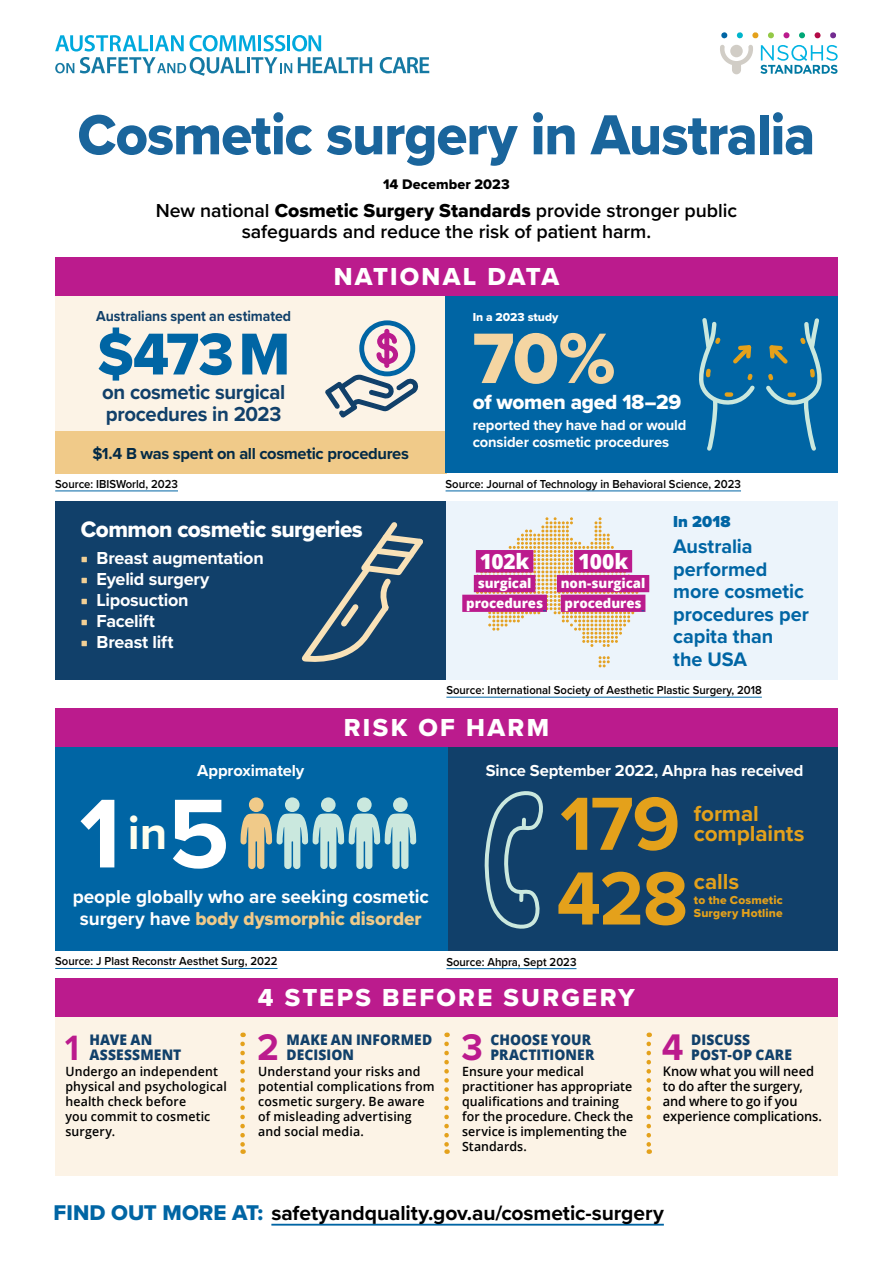
<style>
.page{position:relative;width:893px;height:1263px;background:#fff}
.page>*{position:absolute;margin:0;border:0;box-sizing:border-box;transform-origin:0 0}
.t1{font:700 101.4px "Proxima Nova";color:#fff}
.t2{font:700 78px "Proxima Nova";letter-spacing:-.015em;color:#e4a11b}
.t3{font:700 78px "Proxima Nova";letter-spacing:-.015em;color:#e4a11b;scale:.95 1}
.t4{font:73.95px "Proxima Nova Extrabld";color:#f4d5a2}
.t5{font:61.2px "Proxima Nova Extrabld";color:#0065a4;scale:.96 1}
.t6{font:58.5px "Proxima Nova Extrabld";letter-spacing:-.02em;color:#1a659c;scale:.96 1}
.t7{font:700 38.4px "Proxima Nova";color:#bb1b8d;scale:.95 1}
.t8{font:700 33.9px "Open Sans";color:#bb1b8d;scale:.95 1}
.t9{font:25.5px "Proxima Nova Extrabld";letter-spacing:.09em;color:#fff}
.t10{font:23.25px "Proxima Nova Extrabld";letter-spacing:-.025em;color:#fff}
.t11{font:700 22.5px/47.4px "Proxima Nova";letter-spacing:-.005em;color:#e4a11b}
.t12{font:21.15px "Proxima Nova Extrabld";letter-spacing:-.01em;color:#fff}
.t13{font:700 21px "Proxima Nova";letter-spacing:-.005em;color:#000}
.t14{font:700 21px/22.5px "Proxima Nova";letter-spacing:-.015em;color:#11406a}
.t15{font:800 21px "Open Sans";letter-spacing:-.015em;color:#fff}
.t16{font:700 20.25px/22.5px "Proxima Nova";letter-spacing:-.005em;color:#0065a4}
.t17{font:600 19.5px/21px "Proxima Nova";letter-spacing:-.005em;color:#000;text-align:center}
.t18{font:700 19.35px/21.5px "Proxima Nova";letter-spacing:-.005em;color:#fff;text-align:center}
.t19{font:700 18px/21px "Proxima Nova";letter-spacing:-.015em;color:#fff}
.t20{font:700 16.5px "Proxima Nova";letter-spacing:-.01em;color:#fff}
.t21{font:700 16.5px "Proxima Nova";letter-spacing:-.02em;color:#032a46}
.t22{font:900 16.5px "Proxima Nova";letter-spacing:.005em;color:#0065a4}
.t23{font:700 15px/16.5px "Proxima Nova";letter-spacing:-.005em;color:#fff}
.t24{font:700 15px "Proxima Nova";letter-spacing:-.005em;color:#11406a;scale:.94 1}
.t25{font:800 14.55px/15px "Open Sans";letter-spacing:.005em;color:#11406a;scale:.95 1}
.t26{font:14.4px "Proxima Nova Extrabld";letter-spacing:.005em;color:#000}
.t27{font:600 13.2px/15px "Open Sans";letter-spacing:-.01em;color:#000}
.t28{font:800 13.2px/19.6px "Open Sans";letter-spacing:-.005em;color:#fff}
.t29{font:600 12.75px/15px "Open Sans";letter-spacing:.01em;color:#000}
.t30{font:600 12px "Proxima Nova";color:#000;scale:.94 1}
.t31{font:12px/13.5px "Proxima Nova Extrabld";letter-spacing:.015em;color:#e4a11b}
.t32{font:12px "Proxima Nova Extrabld";letter-spacing:.005em;color:#fff}
.s1{font-family:"Proxima Nova Extrabld";font-weight:400}
.s2{font-family:"Entypo";font-weight:400;color:#f2d096}
.s3{font-family:"Proxima Nova Extrabld";font-weight:400;color:#f0ca89}
.s4{font-family:"Proxima Nova Extrabld";font-weight:400;font-size:22.05px;color:#0065a4}
</style>
<div class="page">
<svg style="left:55px;top:35px;width:317px;height:41px"></svg>
<svg style="left:380px;top:57px;width:49px;height:16px"></svg>
<svg style="left:721px;top:32px;width:6px;height:7px"></svg>
<svg style="left:737px;top:32px;width:6px;height:7px"></svg>
<svg style="left:752px;top:32px;width:6px;height:7px"></svg>
<svg style="left:768px;top:32px;width:6px;height:7px"></svg>
<svg style="left:783px;top:32px;width:6px;height:6px"></svg>
<svg style="left:799px;top:32px;width:6px;height:6px"></svg>
<svg style="left:814px;top:32px;width:7px;height:6px"></svg>
<svg style="left:830px;top:32px;width:6px;height:6px"></svg>
<svg style="left:760px;top:45px;width:78px;height:29px"></svg>
<svg style="left:720px;top:45px;width:33px;height:29px"></svg>
<div style="left:55px;top:1003px;width:783px;height:172px;background:#fcf3e6"></div>
<div style="left:55px;top:978px;width:783px;height:39px;background:#bb1b8d"></div>
<svg style="left:240px;top:1044px;width:5px;height:110px"></svg>
<svg style="left:444px;top:1044px;width:5px;height:110px"></svg>
<svg style="left:646px;top:1044px;width:5px;height:110px"></svg>
<hr style="left:271px;top:1224px;width:393px;height:1px;background:#0065a4">
<div style="left:446px;top:742px;width:392px;height:208px;background:#11406a"></div>
<div style="left:55px;top:746px;width:392px;height:204px;background:#0065a4"></div>
<div style="left:55px;top:708px;width:783px;height:38px;background:#bb1b8d"></div>
<svg style="left:484px;top:791px;width:59px;height:138px"></svg>
<hr style="left:446px;top:697px;width:316px;height:1px;background:#0065a4">
<hr style="left:55px;top:490px;width:123px;height:1px;background:#0065a4">
<hr style="left:446px;top:490px;width:295px;height:1px;background:#0065a4">
<div style="left:55px;top:501px;width:391px;height:179px;background:#11406a"></div>
<svg style="left:301px;top:522px;width:122px;height:140px"></svg>
<div style="left:446px;top:501px;width:392px;height:179px;background:#ecf4fb"></div>
<svg style="left:599px;top:656px;width:11px;height:11px"></svg>
<div style="left:557px;top:575px;width:92px;height:17px;background:#bb1b8d"></div>
<div style="left:561px;top:595px;width:84px;height:17px;background:#bb1b8d"></div>
<div style="left:474px;top:575px;width:61px;height:17px;background:#bb1b8d"></div>
<div style="left:462px;top:595px;width:85px;height:17px;background:#bb1b8d"></div>
<svg style="left:476px;top:517px;width:168px;height:130px"></svg>
<div style="left:55px;top:294px;width:391px;height:179px;background:#fcf3e6"></div>
<div style="left:55px;top:431px;width:391px;height:42px;background:#f0ca89"></div>
<svg style="left:325px;top:320px;width:94px;height:98px"></svg>
<div style="left:446px;top:294px;width:392px;height:179px;background:#0065a4"></div>
<svg style="left:700px;top:318px;width:121px;height:133px"></svg>
<div style="left:55px;top:257px;width:783px;height:38px;background:#bb1b8d"></div>
<hr style="left:55px;top:968px;width:223px;height:1px;background:#0065a4">
<hr style="left:446px;top:968px;width:130px;height:1px;background:#0065a4">
<div style="left:249px;top:797px;width:15px;height:15px;background:#f0ca89;border-radius:50%"></div>
<div style="left:321px;top:797px;width:15px;height:15px;background:#cae8de;border-radius:50%"></div>
<div style="left:393px;top:797px;width:15px;height:15px;background:#cae8de;border-radius:50%"></div>
<div style="left:285px;top:797px;width:15px;height:15px;background:#cae8de;border-radius:50%"></div>
<div style="left:357px;top:797px;width:15px;height:15px;background:#cae8de;border-radius:50%"></div>
<svg style="left:240px;top:813px;width:176px;height:56px"></svg>
<p class="t6" style="left:78px;top:91px;width:770px">Cosmetic surgery in Australia</p>
<p class="t26" style="left:383px;top:173px;width:128px">14 December 2023</p>
<p class="t17" style="left:156px;top:200px;width:583px">New national <span class="s1">Cosmetic Surgery Standards</span> provide stronger public safeguards and reduce the risk of patient harm.</p>
<p class="t24" style="left:96px;top:304px;width:209px">Australians spent an estimated</p>
<p class="t9" style="left:334px;top:257px;width:227px">NATIONAL DATA</p>
<p class="t32" style="left:473px;top:308px;width:87px">In a 2023 study</p>
<p class="t5" style="left:97px;top:308px;width:203px">$473 M</p>
<p class="t14" style="left:102px;top:380px;width:185px">on cosmetic surgical procedures in 2023</p>
<p class="t21" style="left:93px;top:441px;width:318px">$1.4 B was spent on all cosmetic procedures</p>
<p class="t4" style="left:473px;top:303px;width:144px">70%</p>
<p class="t12" style="left:473px;top:386px;width:210px">of women aged 18–29</p>
<p class="t23" style="left:473px;top:416px;width:215px">reported they have had or would consider cosmetic procedures</p>
<p class="t30" style="left:55px;top:475px;width:132px">Source: IBISWorld, 2023</p>
<p class="t30" style="left:446px;top:475px;width:316px">Source: Journal of Technology in Behavioral Science, 2023</p>
<p class="t10" style="left:81px;top:512px;width:284px">Common cosmetic surgeries</p>
<p class="t19" style="left:81px;top:547px;width:185px"><span class="s2">~</span> Breast augmentation <span class="s2">~</span> Eyelid surgery<br><span class="s2">~</span> Liposuction<br><span class="s2">~</span> Facelift<br><span class="s2">~</span> Breast lift</p>
<p class="t22" style="left:673px;top:509px;width:59px">In 2018</p>
<p class="t16" style="left:673px;top:535px;width:137px">Australia performed more cosmetic procedures per capita than<br>the USA</p>
<p class="t15" style="left:480px;top:545px;width:51px">102k</p>
<p class="t28" style="left:466px;top:573px;width:78px;text-align:center">surgical procedures</p>
<p class="t15" style="left:578px;top:545px;width:52px">100k</p>
<p class="t28" style="left:561px;top:573px;width:86px">non-surgical procedures</p>
<p class="t20" style="left:197px;top:758px;width:109px">Approximately</p>
<p class="t30" style="left:446px;top:681px;width:337px">Source: International Society of Aesthetic Plastic Surgery, 2018</p>
<p class="t9" style="left:344px;top:708px;width:207px">RISK OF HARM</p>
<p class="t20" style="left:486px;top:758px;width:319px">Since September 2022, Ahpra has received</p>
<p class="t1" style="left:79px;top:758px;width:152px">1<sup>in</sup>5</p>
<p class="t2" style="left:560px;top:766px;width:122px">179</p>
<p class="t3" style="left:557px;top:840px;width:140px">428</p>
<p class="t18" style="left:73px;top:886px;width:358px">people globally who are seeking cosmetic surgery have <span class="s3">body dysmorphic disorder</span></p>
<p class="t30" style="left:55px;top:952px;width:238px">Source: J Plast Reconstr Aesthet Surg, 2022</p>
<p class="t30" style="left:446px;top:953px;width:140px">Source: Ahpra, Sept 2023</p>
<p class="t9" style="left:258px;top:978px;width:379px">4 STEPS BEFORE SURGERY</p>
<p class="t11" style="left:694px;top:789px;width:66px">formal</p>
<p class="t11" style="left:694px;top:810px;width:112px">complaints calls</p>
<p class="t31" style="left:694px;top:893px;width:90px">to the Cosmetic<br>Surgery Hotline</p>
<p class="t8" style="left:64px;top:1024px;width:21px">1</p>
<p class="t25" style="left:89px;top:1031px;width:98px">HAVE AN<br>ASSESSMENT</p>
<p class="t29" style="left:65px;top:1064px;width:163px">Undergo an independent physical and psychological health check before<br>you commit to cosmetic surgery.</p>
<p class="t7" style="left:257px;top:1019px;width:25px">2</p>
<p class="t25" style="left:287px;top:1031px;width:155px">MAKE AN INFORMED<br>DECISION</p>
<p class="t29" style="left:258px;top:1064px;width:178px">Understand your risks and potential complications from cosmetic surgery. Be aware of misleading advertising and social media.</p>
<p class="t7" style="left:461px;top:1019px;width:24px">3</p>
<p class="t25" style="left:490px;top:1031px;width:111px">CHOOSE YOUR<br>PRACTITIONER</p>
<p class="t29" style="left:462px;top:1064px;width:173px">Ensure your medical practitioner has appropriate qualifications and training for the procedure. Check the service is implementing the<br>Standards.</p>
<p class="t7" style="left:662px;top:1019px;width:24px">4</p>
<p class="t25" style="left:691px;top:1031px;width:108px">DISCUSS<br>POST-OP CARE</p>
<p class="t27" style="left:663px;top:1064px;width:161px">Know what you will need to do after the surgery, and where to go if you experience complications.</p>
<p class="t13" style="left:54px;top:1197px;width:612px"><span class="s4">FIND OUT MORE AT:</span> safetyandquality.gov.au/cosmetic-surgery</p>
</div>
